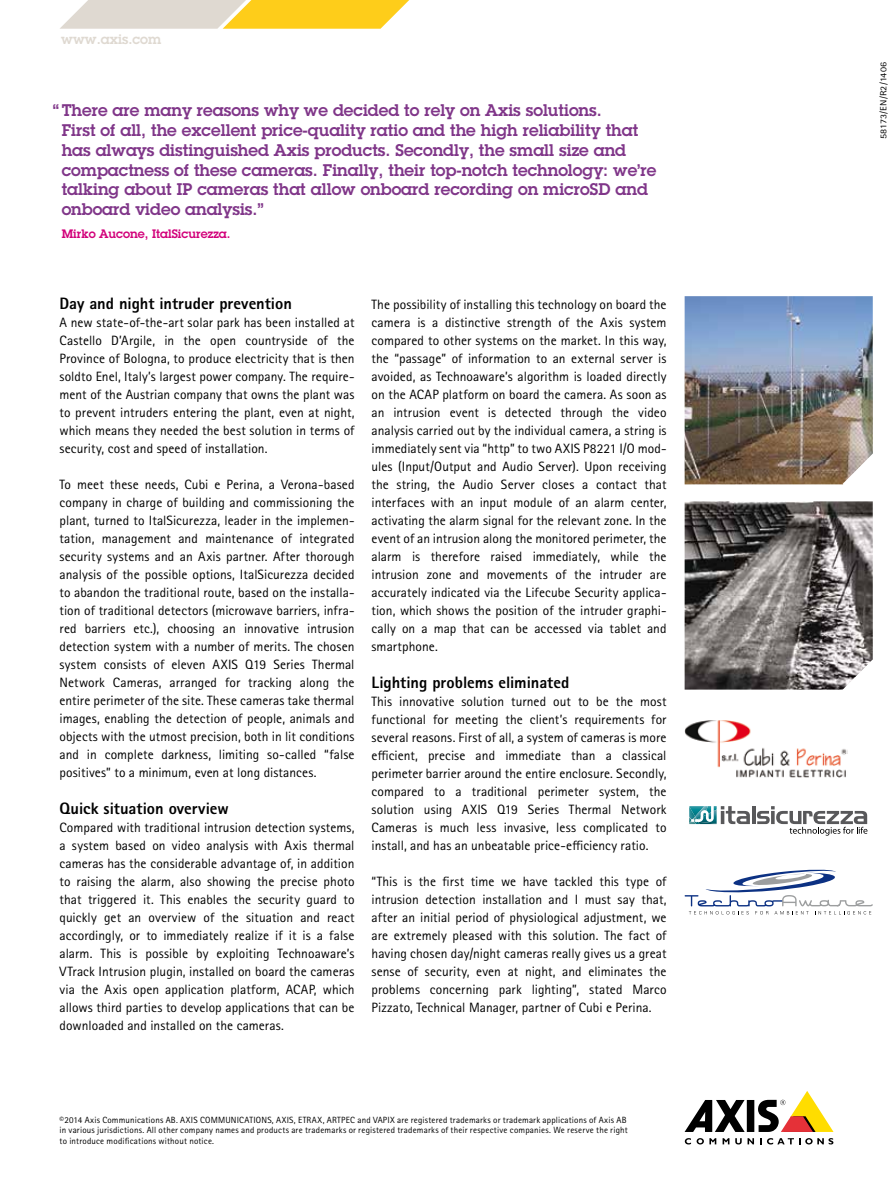
<style>
.page{position:relative;width:893px;height:1191px;background:#fff}
.page>*{position:absolute;margin:0;border:0;box-sizing:border-box;transform-origin:0 0}
.t1{font:600 16.5px/19.8px "Lubalin Graph ECG";color:#803689}
.t2{font:800 16.5px "Rotis Sans Serif Pro";color:#000}
.t3{font:13.5px/18px "Rotis Sans Serif Pro";letter-spacing:.005em;color:#000;text-align:justify}
.t4{font:600 13.5px "Lubalin Graph ECG";color:#dfd9d1}
.t5{font:600 12px "Lubalin Graph ECG";color:#d2007a}
.t6{font:9px/10.8px "Rotis Sans Serif Pro";letter-spacing:.02em;color:#000}
.t7{font:9px "Rotis Sans Serif Pro";letter-spacing:.02em;color:#000;scale:1.12 1}
</style>
<div class="page">
<div style="left:747px;top:1100px;width:7px;height:32px;background:#000"></div>
<svg style="left:685px;top:1100px;width:60px;height:32px"></svg>
<svg style="left:758px;top:1091px;width:75px;height:41px"></svg>
<svg style="left:685px;top:1138px;width:6px;height:6px"></svg>
<svg style="left:697px;top:1138px;width:19px;height:6px"></svg>
<svg style="left:723px;top:1138px;width:6px;height:6px"></svg>
<svg style="left:735px;top:1138px;width:19px;height:6px"></svg>
<svg style="left:760px;top:1138px;width:73px;height:6px"></svg>
<svg style="left:60px;top:0;width:349px;height:29px;background:#f0d783"></svg>
<img style="left:685px;top:296px;width:188px;height:188px">
<hr style="left:752px;top:806px;width:3px;height:18px;background:#58585a">
<svg style="left:757px;top:806px;width:110px;height:29px"></svg>
<svg style="left:689px;top:806px;width:61px;height:19px"></svg>
<img style="left:685px;top:501px;width:188px;height:188px">
<svg style="left:685px;top:869px;width:188px;height:45px"></svg>
<img style="left:685px;top:720px;width:162px;height:57px">
<p class="t4" style="left:61px;top:30px;width:102px">www.axis.com</p>
<p class="t1" style="left:62px;top:101px;width:596px;text-indent:-9px">“ There are many reasons why we decided to rely on Axis solutions.<br>First of all, the excellent price-quality ratio and the high reliability that has always distinguished Axis products. Secondly, the small size and compactness of these cameras. Finally, their top-notch technology: we’re talking about IP cameras that allow onboard recording on microSD and onboard video analysis.”</p>
<p class="t5" style="left:62px;top:226px;width:170px">Mirko Aucone, ItalSicurezza.</p>
<p class="t2" style="left:60px;top:293px;width:234px">Day and night intruder prevention</p>
<p class="t3" style="left:60px;top:314px;width:297px">A new state-of-the-art solar park has been installed at Castello D’Argile, in the open countryside of the Province of Bologna, to produce electricity that is then soldto Enel, Italy’s largest power company. The require&shy;ment of the Austrian company that owns the plant was to prevent intruders entering the plant, even at night, which means they needed the best solution in terms of security, cost and speed of installation.</p>
<p class="t3" style="left:60px;top:476px;width:297px">To meet these needs, Cubi e Perina, a Verona-based company in charge of building and commissioning the plant, turned to ItalSicurezza, leader in the implemen&shy;tation, management and maintenance of integrated security systems and an Axis partner. After thorough analysis of the possible options, ItalSicurezza decided to abandon the traditional route, based on the installa&shy;tion of traditional detectors (microwave barriers, infra&shy;red barriers etc.), choosing an innovative intrusion detection system with a number of merits. The chosen system consists of eleven AXIS Q19 Series Thermal Network Cameras, arranged for tracking along the entire perimeter of the site. These cameras take thermal images, enabling the detection of people, animals and objects with the utmost precision, both in lit conditions and in complete darkness, limiting so-called “false positives” to a minimum, even at long distances.</p>
<p class="t2" style="left:60px;top:797px;width:171px">Quick situation overview</p>
<p class="t3" style="left:60px;top:818px;width:297px">Compared with traditional intrusion detection systems, a system based on video analysis with Axis thermal cameras has the considerable advantage of, in addition to raising the alarm, also showing the precise photo that triggered it. This enables the security guard to quickly get an overview of the situation and react accordingly, or to immediately realize if it is a false alarm. This is possible by exploiting Technoaware’s VTrack Intrusion plugin, installed on board the cameras via the Axis open application platform, ACAP, which allows third parties to develop applications that can be downloaded and installed on the cameras.</p>
<p class="t3" style="left:372px;top:296px;width:297px">The possibility of installing this technology on board the camera is a distinctive strength of the Axis system compared to other systems on the market. In this way, the “passage” of information to an external server is avoided, as Technoaware’s algorithm is loaded directly on the ACAP platform on board the camera. As soon as an intrusion event is detected through the video analysis carried out by the individual camera, a string is immediately sent via “http” to two AXIS P8221 I/O mod&shy;ules (Input/Output and Audio Server). Upon receiving the string, the Audio Server closes a contact that interfaces with an input module of an alarm center, activating the alarm signal for the relevant zone. In the event of an intrusion along the monitored perimeter, the alarm is therefore raised immediately, while the intrusion zone and movements of the intruder are accurately indicated via the Lifecube Security applica&shy;tion, which shows the position of the intruder graphi&shy;cally on a map that can be accessed via tablet and smartphone.</p>
<p class="t2" style="left:372px;top:671px;width:199px">Lighting problems eliminated</p>
<p class="t3" style="left:372px;top:692px;width:296px">This innovative solution turned out to be the most functional for meeting the client’s requirements for several reasons. First of all, a system of cameras is more efficient, precise and immediate than a classical perimeter barrier around the entire enclosure. Secondly, compared to a traditional perimeter system, the solution using AXIS Q19 Series Thermal Network Cameras is much less invasive, less complicated to install, and has an unbeatable price-efficiency ratio.</p>
<p class="t3" style="left:372px;top:872px;width:297px">“This is the first time we have tackled this type of intrusion detection installation and I must say that, after an initial period of physiological adjustment, we are extremely pleased with this solution. The fact of having chosen day/night cameras really gives us a great sense of security, even at night, and eliminates the problems concerning park lighting”, stated Marco Pizzato, Technical Manager, partner of Cubi e Perina.</p>
<p class="t6" style="left:60px;top:1114px;width:570px">©2014 Axis Communications AB. AXIS COMMUNICATIONS, AXIS, ETRAX, ARTPEC and VAPIX are registered trademarks or trademark applications of Axis AB in various jurisdictions. All other company names and products are trademarks or registered trademarks of their respective companies. We reserve the right to introduce modifications without notice.</p>
<p class="t7" style="left:878px;top:139px;width:71px;rotate:-90deg">58173/EN/R2/1406</p>
</div>
